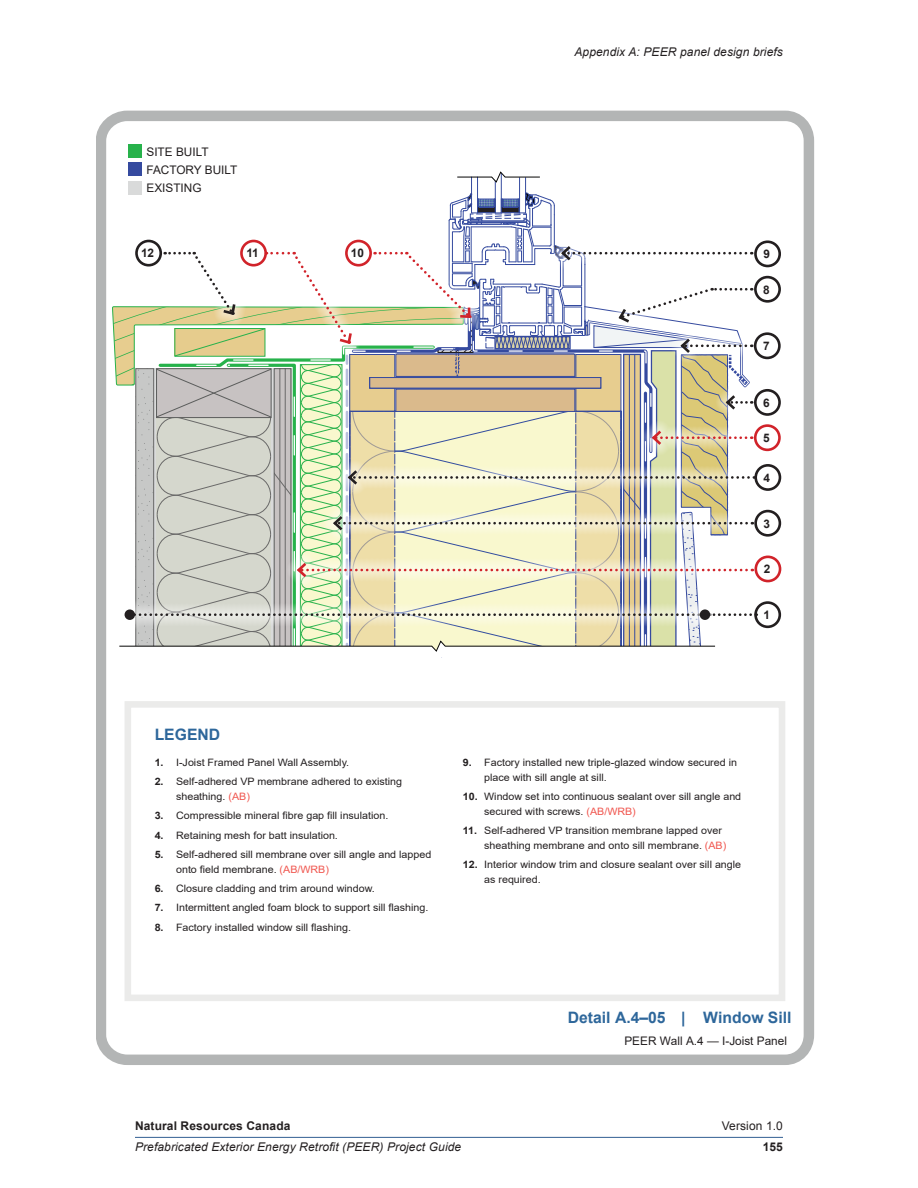
<style>
.page{position:relative;width:918px;height:1188px;background:#fff}
.page>*{position:absolute;margin:0;border:0;box-sizing:border-box;transform-origin:0 0}
.t1{font:700 15.75px "Dmrcqm Arial";color:#2e679b}
.t2{font:700 15.75px "Msstdq Arial";color:#2e679b}
.t3{font:italic 12px "Nplkwy Arial";letter-spacing:.01em;color:#231f20}
.t4{font:700 12px "Xfpmlx Arial";letter-spacing:.01em;color:#231f20}
.t5{font:12px "Njgrtn Arial";letter-spacing:.01em;color:#231f20}
.t6{font:700 12px "Xbqtmn Arial";color:#231f20}
.t7{font:11.85px "Mkxlxy Arial";color:#231f20}
.t8{font:700 11.85px "Msstdq Arial";color:#231f20}
.t9{font:700 11.85px "Dmrcqm Arial";color:#231f20}
.t10{font:10.2px/14.7px "Njyqbv Arial";color:#231f20;scale:1.05 1}
.t11{font:10.2px/14.7px "Mkxlxy Arial";color:#231f20;scale:1.05 1}
.s1{font-family:"Msstdq Arial";font-weight:700}
.s2{font-family:"Mkxlxy Arial"}
.s3{color:#f0554e}
.s4{font-family:"Dmrcqm Arial";font-weight:700}
.s5{font-family:"Njyqbv Arial";color:#f0554e}
.s6{font-family:"Snjdjy Arial"}
.s7{font-family:"Msstdq Arial"}
.s8{font-family:"Grfjcv Arial"}
</style>
<div class="page">
<hr style="left:135px;top:1137px;width:648px;height:1px;background:#315f92">
<svg style="left:758px;top:389px;width:5px;height:25px"></svg>
<svg style="left:757px;top:426px;width:6px;height:25px"></svg>
<div style="left:125px;top:701px;width:660px;height:300px;border:7px solid #ebebea"></div>
<svg style="left:757px;top:334px;width:6px;height:25px"></svg>
<div style="left:754px;top:332px;width:27px;height:27px;border:3px solid #231f20;border-radius:50%"></div>
<svg style="left:112px;top:151px;width:645px;height:507px"></svg>
<div style="left:754px;top:601px;width:27px;height:27px;border:3px solid #231f20;border-radius:50%"></div>
<div style="left:754px;top:556px;width:27px;height:26px;border:3px solid #d1232a;border-radius:50%"></div>
<div style="left:754px;top:510px;width:27px;height:27px;border:3px solid #231f20;border-radius:50%"></div>
<div style="left:754px;top:464px;width:27px;height:27px;border:3px solid #231f20;border-radius:50%"></div>
<div style="left:754px;top:424px;width:27px;height:27px;border:3px solid #d1232a;border-radius:50%"></div>
<div style="left:754px;top:389px;width:27px;height:27px;border:3px solid #231f20;border-radius:50%"></div>
<div style="left:754px;top:276px;width:27px;height:27px;border:3px solid #231f20;border-radius:50%"></div>
<div style="left:754px;top:240px;width:27px;height:27px;border:3px solid #231f20;border-radius:50%"></div>
<div style="left:345px;top:240px;width:27px;height:27px;border:3px solid #d1232a;border-radius:50%"></div>
<div style="left:240px;top:240px;width:27px;height:27px;border:3px solid #d1232a;border-radius:50%"></div>
<div style="left:135px;top:240px;width:27px;height:27px;border:3px solid #231f20;border-radius:50%"></div>
<div style="left:128px;top:144px;width:13px;height:13px;background:#27b24b"></div>
<div style="left:128px;top:163px;width:13px;height:13px;background:#354a9f"></div>
<div style="left:128px;top:181px;width:13px;height:13px;background:#d9dada"></div>
<div style="left:96px;top:111px;width:718px;height:954px;border:10px solid #b3b5b5;border-radius:25px"></div>
<div style="left:125px;top:609px;width:10px;height:11px;background:#231f20;border-radius:50%"></div>
<div style="left:700px;top:609px;width:10px;height:11px;background:#231f20;border-radius:50%"></div>
<p class="t7" style="left:146px;top:143px;width:64px">SITE BUILT</p>
<p class="t7" style="left:146px;top:161px;width:92px">FACTORY BUILT</p>
<p class="t7" style="left:146px;top:180px;width:57px">EXISTING</p>
<p class="t3" style="left:574px;top:44px;width:210px">Appendix A: PEER panel design briefs</p>
<p class="t8" style="left:141px;top:245px;width:15px">12</p>
<p class="t8" style="left:246px;top:245px;width:14px">11</p>
<p class="t9" style="left:351px;top:245px;width:15px">10</p>
<p class="t8" style="left:763px;top:246px;width:8px">9</p>
<p class="t8" style="left:763px;top:281px;width:8px">8</p>
<p class="t8" style="left:763px;top:338px;width:8px">7</p>
<p class="t8" style="left:763px;top:394px;width:8px">6</p>
<p class="t8" style="left:763px;top:430px;width:8px">5</p>
<p class="t8" style="left:764px;top:469px;width:8px">4</p>
<p class="t8" style="left:764px;top:515px;width:8px">3</p>
<p class="t8" style="left:764px;top:561px;width:8px">2</p>
<p class="t8" style="left:763px;top:606px;width:8px">1</p>
<h2 class="t1" style="left:155px;top:723px;width:67px">LEGEND</h2>
<p class="t10" style="left:155px;top:755px;width:187px"><span class="s1">1.</span> I-Joist Framed Panel Wall Assembly.</p>
<p class="t10" style="left:176px;top:774px;width:217px;text-indent:-21px"><span class="s1">2.</span> Self-adhered VP membrane adhered to existing <span class="s2">sheathing.</span> <span class="s3">(AB)</span></p>
<p class="t10" style="left:155px;top:808px;width:224px"><span class="s1">3.</span> Compressible mineral fibre gap fill insulation.</p>
<p class="t11" style="left:155px;top:828px;width:176px"><span class="s1">4.</span> Retaining mesh for batt insulation.</p>
<p class="t10" style="left:176px;top:847px;width:245px;text-indent:-21px"><span class="s1">5.</span> Self-adhered sill membrane over sill angle and lapped onto field membrane. <span class="s3">(AB/WRB)</span></p>
<p class="t11" style="left:155px;top:881px;width:211px"><span class="s1">6.</span> Closure cladding and trim around window.</p>
<p class="t10" style="left:155px;top:900px;width:262px"><span class="s1">7.</span> Intermittent angled foam block to support sill flashing.</p>
<p class="t10" style="left:155px;top:920px;width:188px"><span class="s1">8.</span> Factory installed window sill flashing.</p>
<p class="t10" style="left:484px;top:755px;width:242px;text-indent:-21px"><span class="s1">9.</span> Factory installed new triple-glazed window secured in <span class="s2">place with sill angle at sill.</span></p>
<p class="t11" style="left:484px;top:789px;width:246px;text-indent:-21px"><span class="s4">10.</span> Window set into continuous sealant over sill angle and secured with screws. <span class="s5">(AB/WRB)</span></p>
<p class="t10" style="left:484px;top:823px;width:232px;text-indent:-21px"><span class="s1">11.</span> Self-adhered VP transition membrane lapped over <span class="s2">sheathing membrane and onto sill membrane.</span> <span class="s3">(AB)</span></p>
<p class="t10" style="left:484px;top:857px;width:246px;text-indent:-21px"><span class="s1">12.</span> Interior window trim and closure sealant over sill angle <span class="s2">as required.</span></p>
<p class="t1" style="left:568px;top:1006px;width:119px">Detail <span class="s6">A.4–</span>05 <span class="s7">|</span></p>
<p class="t2" style="left:703px;top:1006px;width:90px">Window Sill</p>
<p class="t7" style="left:624px;top:1032px;width:164px">PEER Wall <span class="s8">A.4</span> — I-Joist Panel</p>
<p class="t4" style="left:135px;top:1117px;width:157px">Natural Resources Canada</p>
<p class="t5" style="left:722px;top:1118px;width:63px">Version 1.0</p>
<p class="t3" style="left:135px;top:1139px;width:328px">Prefabricated Exterior Energy Retrofit (PEER) Project Guide</p>
<p class="t6" style="left:763px;top:1139px;width:22px">155</p>
</div>
